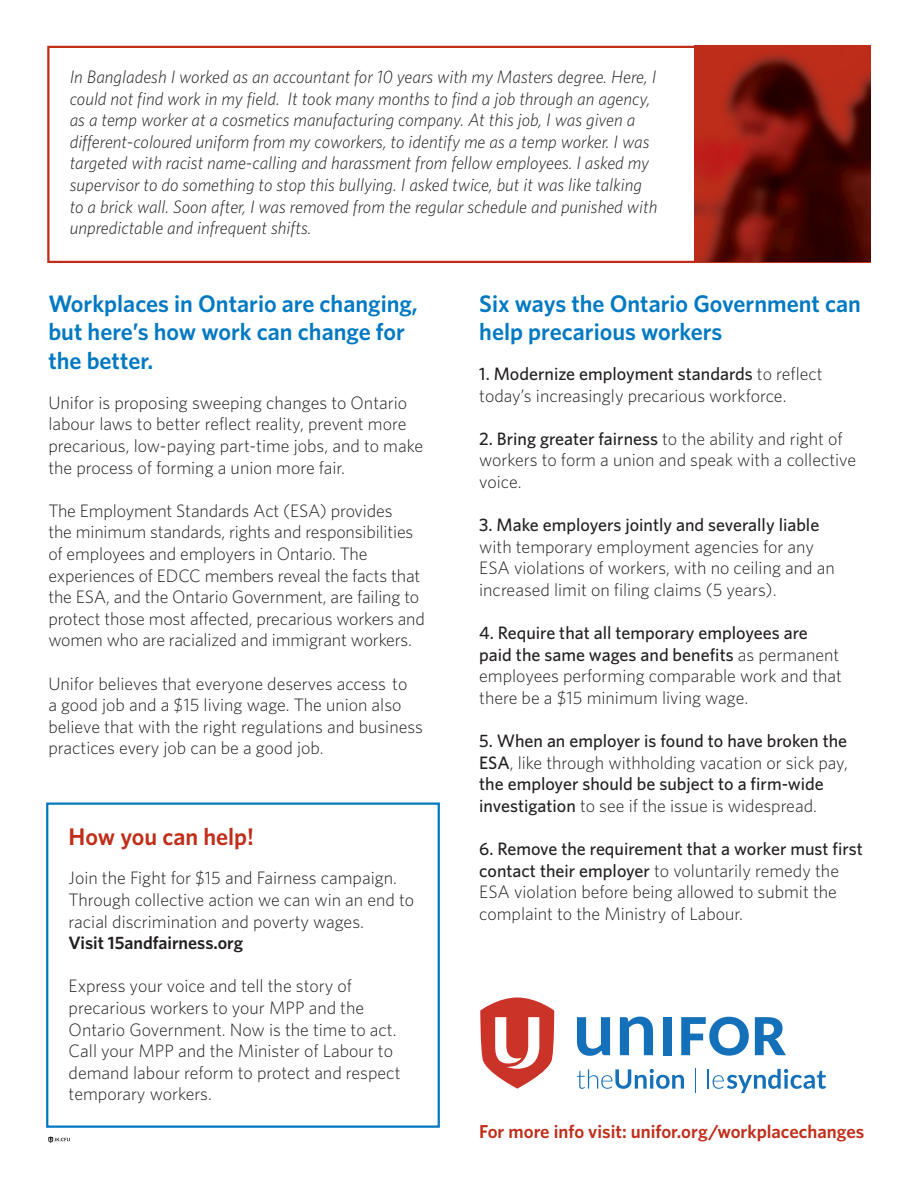
<style>
.page{position:relative;width:918px;height:1188px;background:#fff}
.page>*{position:absolute;margin:0;border:0;box-sizing:border-box;transform-origin:0 0}
.t1{font:600 24px/28.8px "Whitney HTF";color:#0079c2}
.t2{font:600 24px "Whitney HTF";color:#c02d19}
.t3{font:600 18.75px "Whitney HTF";color:#c02d19}
.t4{font:300 18px/21.6px "Whitney HTF";color:#231f20}
.t5{font:italic 300 18px/21.6px "Whitney HTF";color:#231f20}
.t6{font:500 18px/21.6px "Whitney HTF";color:#231f20}
.t7{font:600 18px "Whitney HTF";color:#231f20}
.s1{font-weight:500}
.s2{font-weight:300}
</style>
<div class="page">
<svg style="left:480px;top:997px;width:74px;height:92px"></svg>
<svg style="left:577px;top:1017px;width:33px;height:39px"></svg>
<svg style="left:620px;top:1017px;width:33px;height:38px"></svg>
<svg style="left:681px;top:1017px;width:68px;height:39px"></svg>
<svg style="left:755px;top:1017px;width:31px;height:38px"></svg>
<div style="left:663px;top:1017px;width:9px;height:38px;background:#1471b9"></div>
<svg style="left:708px;top:1069px;width:118px;height:24px"></svg>
<svg style="left:577px;top:1069px;width:107px;height:20px"></svg>
<svg style="left:695px;top:1068px;width:1px;height:25px"></svg>
<svg style="left:48px;top:1137px;width:22px;height:6px"></svg>
<div style="left:46px;top:803px;width:394px;height:325px;border:2px solid #0079c2"></div>
<svg style="left:47px;top:46px;width:824px;height:217px"></svg>
<img style="left:694px;top:46px;width:177px;height:216px">
<p class="t5" style="left:70px;top:66px;width:589px">In Bangladesh I worked as an accountant for 10 years with my Masters degree. Here, I could not find work in my field. It took many months to find a job through an agency, as a temp worker at a cosmetics manufacturing company. At this job, I was given a different-coloured uniform from my coworkers, to identify me as a temp worker. I was targeted with racist name-calling and harassment from fellow employees. I asked my supervisor to do something to stop this bullying. I asked twice, but it was like talking to a brick wall. Soon after, I was removed from the regular schedule and punished with unpredictable and infrequent shifts.</p>
<h1 class="t1" style="left:48px;top:288px;width:371px">Workplaces in Ontario are changing, but here’s how work can change for the better.</h1>
<p class="t4" style="left:48px;top:392px;width:376px">Unifor is proposing sweeping changes to Ontario labour laws to better reflect reality, prevent more precarious, low-paying part-time jobs, and to make the process of forming a union more fair.</p>
<p class="t4" style="left:48px;top:500px;width:378px">The Employment Standards Act (ESA) provides<br>the minimum standards, rights and responsibilities of employees and employers in Ontario. The experiences of EDCC members reveal the facts that the ESA, and the Ontario Government, are failing to protect those most affected, precarious workers and women who are racialized and immigrant workers.</p>
<p class="t4" style="left:48px;top:672px;width:376px">Unifor believes that everyone deserves access to<br>a good job and a $15 living wage. The union also believe that with the right regulations and business practices every job can be a good job.</p>
<h1 class="t2" style="left:69px;top:822px;width:187px">How you can help!</h1>
<p class="t4" style="left:69px;top:867px;width:347px">Join the Fight for $15 and Fairness campaign.<br>Through collective action we can win an end to racial discrimination and poverty wages.</p>
<p class="t7" style="left:69px;top:932px;width:176px">Visit 15andfairness.org</p>
<p class="t4" style="left:69px;top:975px;width:333px">Express your voice and tell the story of precarious workers to your MPP and the Ontario Government. Now is the time to act.<br>Call your MPP and the Minister of Labour to demand labour reform to protect and respect temporary workers.</p>
<h1 class="t1" style="left:479px;top:288px;width:383px">Six ways the Ontario Government can help precarious workers</h1>
<p class="t4" style="left:479px;top:363px;width:345px"><span class="s1">1. Modernize employment standards</span> to reflect today’s increasingly precarious workforce.</p>
<p class="t4" style="left:479px;top:428px;width:378px"><span class="s1">2. Bring greater fairness</span> to the ability and right of workers to form a union and speak with a collective voice.</p>
<p class="t6" style="left:479px;top:514px;width:342px">3. Make employers jointly and severally liable</p>
<p class="t4" style="left:479px;top:536px;width:357px">with temporary employment agencies for any<br>ESA violations of workers, with no ceiling and an increased limit on filing claims (5 years).</p>
<p class="t4" style="left:479px;top:622px;width:364px"><span class="s1">4. Require that all temporary employees are paid the same wages and benefits</span> as permanent employees performing comparable work and that there be a $15 minimum living wage.</p>
<p class="t6" style="left:479px;top:730px;width:370px">5. When an employer is found to have broken the ESA<span class="s2">, like through withholding vacation or sick pay, </span>the employer should be subject to a firm-wide investigation <span class="s2">to see if the issue is widespread.</span></p>
<p class="t4" style="left:479px;top:838px;width:385px"><span class="s1">6. Remove the requirement that a worker must first contact their employer</span> to voluntarily remedy the ESA violation before being allowed to submit the complaint to the Ministry of Labour.</p>
<p class="t3" style="left:479px;top:1120px;width:387px">For more info visit: unifor.org/workplacechanges</p>
</div>
